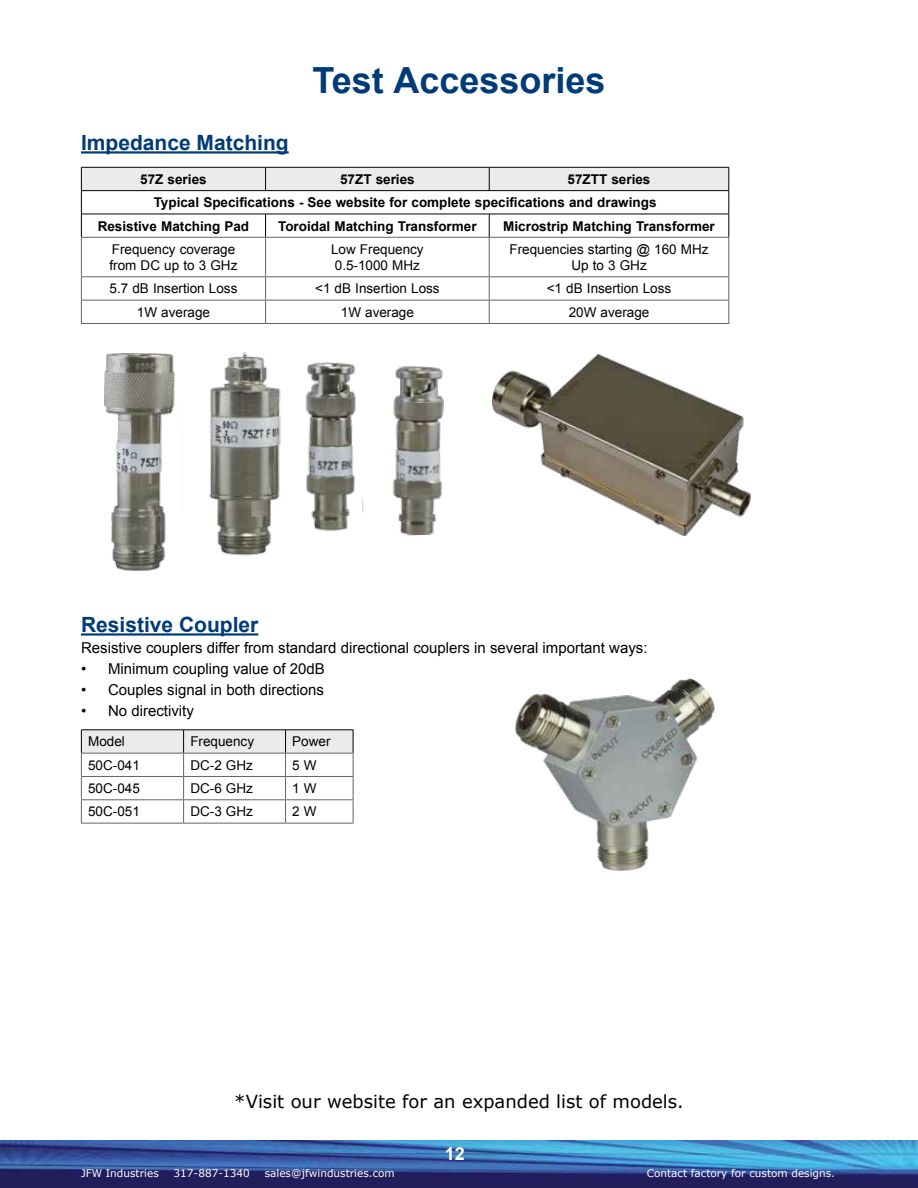
<style>
.page{position:relative;width:918px;height:1188px;background:#fff}
.page>*{position:absolute;margin:0;border:0;box-sizing:border-box;transform-origin:0 0}
.t1{font:700 36px "Arial";color:#003b78}
.t2{font:700 21px "Arial";color:#003b78}
.t3{font:18px "Verdana";color:#000}
.t4{font:700 18px "Arial";color:#fff}
.t5{font:15px "Arial";color:#000}
.t6{font:13.5px/16.2px "Arial";color:#000}
.t7{font:700 13.5px "Arial";color:#000}
.t8{font:10.5px "Verdana";color:#fff}
</style>
<div class="page">
<img style="left:0;top:1140px;width:918px;height:48px">
<hr style="left:81px;top:151px;width:208px;height:3px;background:#003b78">
<hr style="left:81px;top:633px;width:177px;height:3px;background:#003b78">
<svg style="left:82px;top:238px;width:646px;height:85px"></svg>
<hr style="left:81px;top:237px;width:185px;height:1px;background:#636466">
<hr style="left:81px;top:238px;width:1px;height:38px;background:#636466">
<hr style="left:266px;top:237px;width:223px;height:1px;background:#636466">
<hr style="left:265px;top:238px;width:1px;height:38px;background:#636466">
<hr style="left:489px;top:237px;width:240px;height:1px;background:#636466">
<hr style="left:489px;top:238px;width:1px;height:38px;background:#636466">
<hr style="left:81px;top:276px;width:185px;height:1px;background:#636466">
<hr style="left:266px;top:276px;width:223px;height:1px;background:#636466">
<hr style="left:81px;top:300px;width:185px;height:1px;background:#636466">
<svg style="left:81px;top:277px;width:1px;height:46px"></svg>
<hr style="left:266px;top:300px;width:223px;height:1px;background:#636466">
<svg style="left:265px;top:277px;width:1px;height:46px"></svg>
<hr style="left:489px;top:300px;width:240px;height:1px;background:#636466">
<svg style="left:489px;top:277px;width:1px;height:46px"></svg>
<svg style="left:728px;top:277px;width:1px;height:46px"></svg>
<hr style="left:81px;top:323px;width:185px;height:1px;background:#636466">
<hr style="left:266px;top:323px;width:223px;height:1px;background:#636466">
<hr style="left:489px;top:323px;width:240px;height:1px;background:#636466">
<hr style="left:728px;top:238px;width:1px;height:38px;background:#636466">
<hr style="left:489px;top:276px;width:240px;height:1px;background:#636466">
<svg style="left:81px;top:167px;width:649px;height:70px"></svg>
<hr style="left:81px;top:823px;width:103px;height:1px;background:#636466">
<hr style="left:184px;top:823px;width:102px;height:1px;background:#636466">
<hr style="left:286px;top:823px;width:67px;height:1px;background:#636466">
<svg style="left:81px;top:730px;width:273px;height:93px"></svg>
<img style="left:392px;top:366px;width:52px;height:170px">
<img style="left:516px;top:678px;width:198px;height:192px">
<img style="left:492px;top:355px;width:258px;height:180px">
<img style="left:305px;top:362px;width:59px;height:169px">
<img style="left:209px;top:352px;width:72px;height:204px">
<img style="left:105px;top:353px;width:71px;height:218px">
<h2 class="t2" style="left:81px;top:129px;width:209px">Impedance Matching</h2>
<h1 class="t1" style="left:312px;top:57px;width:295px">Test Accessories</h1>
<p class="t7" style="left:140px;top:170px;width:68px">57Z series</p>
<p class="t7" style="left:340px;top:170px;width:76px">57ZT series</p>
<p class="t7" style="left:568px;top:170px;width:84px">57ZTT series</p>
<p class="t7" style="left:154px;top:194px;width:504px">Typical Specifications - See website for complete specifications and drawings</p>
<p class="t7" style="left:98px;top:217px;width:153px">Resistive Matching Pad</p>
<p class="t7" style="left:278px;top:217px;width:200px">Toroidal Matching Transformer</p>
<p class="t7" style="left:503px;top:217px;width:213px">Microstrip Matching Transformer</p>
<p class="t6" style="left:110px;top:241px;width:129px">Frequency coverage from DC up to 3 GHz</p>
<p class="t6" style="left:331px;top:241px;width:94px">Low Frequency<br>0.5-1000 MHz</p>
<p class="t6" style="left:510px;top:241px;width:201px;text-align:center">Frequencies starting @ 160 MHz<br>Up to 3 GHz</p>
<p class="t6" style="left:110px;top:281px;width:129px">5.7 dB Insertion Loss</p>
<p class="t6" style="left:315px;top:281px;width:126px">&lt;1 dB Insertion Loss</p>
<p class="t6" style="left:547px;top:281px;width:126px">&lt;1 dB Insertion Loss</p>
<p class="t6" style="left:137px;top:304px;width:75px">1W average</p>
<p class="t6" style="left:341px;top:304px;width:75px">1W average</p>
<p class="t6" style="left:569px;top:304px;width:82px">20W average</p>
<h2 class="t2" style="left:81px;top:611px;width:179px">Resistive Coupler</h2>
<p class="t5" style="left:81px;top:638px;width:568px">Resistive couplers differ from standard directional couplers in several important ways:</p>
<p class="t5" style="left:81px;top:659px;width:245px">• Minimum coupling value of 20dB</p>
<p class="t5" style="left:81px;top:680px;width:244px">• Couples signal in both directions</p>
<p class="t5" style="left:81px;top:701px;width:114px">• No directivity</p>
<p class="t6" style="left:88px;top:734px;width:38px">Model</p>
<p class="t6" style="left:190px;top:734px;width:65px">Frequency</p>
<p class="t6" style="left:292px;top:734px;width:40px">Power</p>
<p class="t6" style="left:88px;top:757px;width:53px">50C-041</p>
<p class="t6" style="left:190px;top:757px;width:64px">DC-2 GHz</p>
<p class="t6" style="left:292px;top:757px;width:26px">5 W</p>
<p class="t6" style="left:88px;top:780px;width:53px">50C-045</p>
<p class="t6" style="left:190px;top:780px;width:64px">DC-6 GHz</p>
<p class="t6" style="left:292px;top:780px;width:26px">1 W</p>
<p class="t6" style="left:88px;top:804px;width:53px">50C-051</p>
<p class="t6" style="left:190px;top:804px;width:64px">DC-3 GHz</p>
<p class="t6" style="left:292px;top:804px;width:26px">2 W</p>
<h3 class="t3" style="left:234px;top:1090px;width:451px">*Visit our website for an expanded list of models.</h3>
<h3 class="t4" style="left:445px;top:1142px;width:22px">12</h3>
<p class="t8" style="left:81px;top:1165px;width:79px">JFW Industries</p>
<p class="t8" style="left:174px;top:1165px;width:78px">317-887-1340</p>
<p class="t8" style="left:265px;top:1165px;width:132px">sales@jfwindustries.com</p>
<p class="t8" style="left:647px;top:1165px;width:190px">Contact factory for custom designs.</p>
</div>
